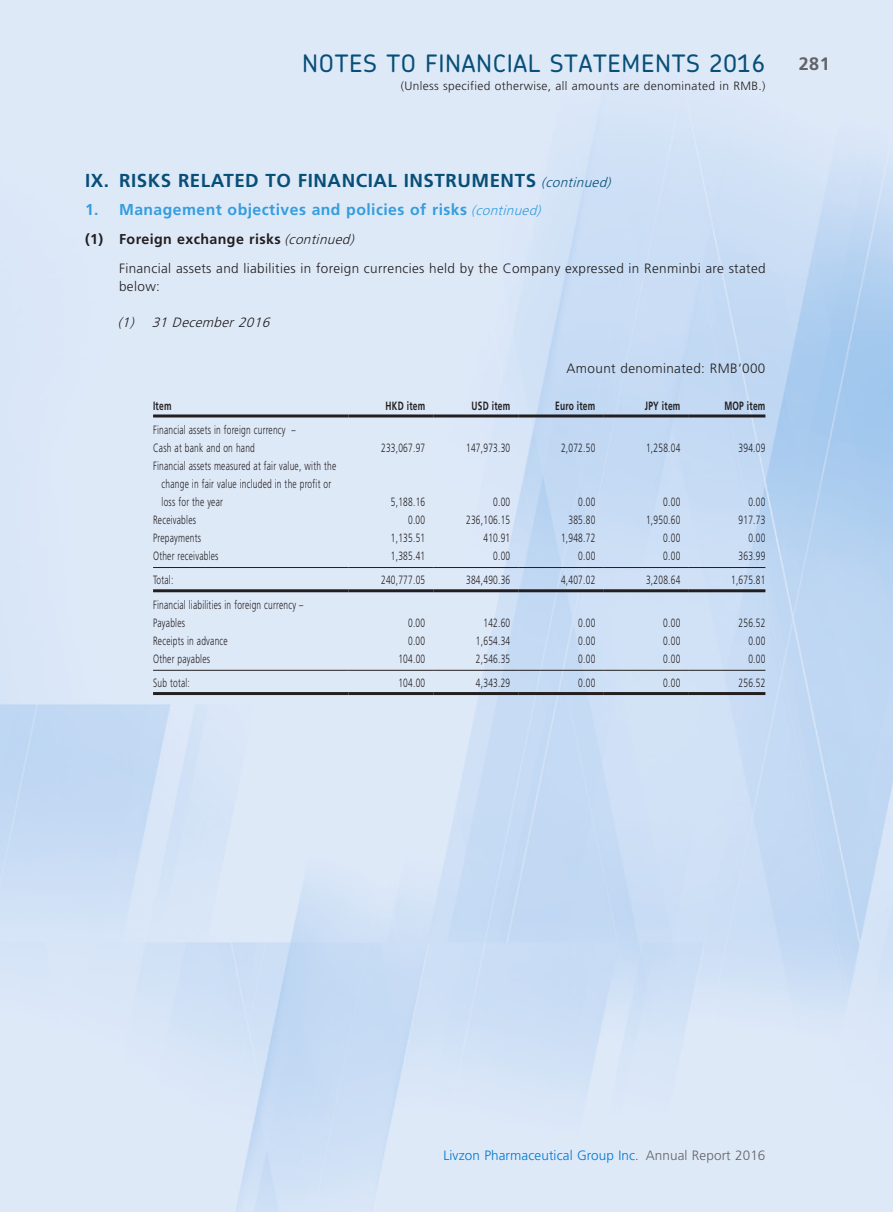
<style>
.page{position:relative;width:893px;height:1212px;background:#fff}
.page>*{position:absolute;margin:0;border:0;box-sizing:border-box;transform-origin:0 0}
.t1{font:500 24px "Chevin";letter-spacing:.03em;color:#084f78}
.Heading_1{font:700 18.75px "Frutiger LT Std";letter-spacing:.03em;color:#084f78}
.t2{font:700 18px "Frutiger LT Std";color:#636366}
.Heading_2{font:700 15.75px "Frutiger LT Std";letter-spacing:.03em;color:#359dde}
.Heading_3{font:700 14.25px "Frutiger LT Std";letter-spacing:.03em;color:#231f20}
.Body_Text{font:300 13.5px/18px "Frutiger LT Std";letter-spacing:.025em;color:#231f20}
.t3{font:300 13.5px "Frutiger LT Std";letter-spacing:.01em;color:#0077cf}
.Heading_4{font:italic 300 13.5px "Frutiger LT Std";color:#231f20}
.Body_Text-2{font:300 12px/18px "Frutiger LT Std";letter-spacing:.03em;color:#231f20;scale:.7 1}
.Body_Text-3{font:300 12px "Frutiger LT Std";letter-spacing:.03em;color:#231f20}
.Body_Text-4{font:700 12px "Frutiger LT Std";letter-spacing:.03em;color:#231f20;scale:.7 1}
.s1{font-weight:300;font-style:italic;font-size:13.5px}
.s2{color:#636366}
</style>
<div class="page">
<img style="left:0;top:0;width:893px;height:1212px">
<hr style="left:153px;top:414px;width:196px;height:3px;background:#231f20">
<hr style="left:349px;top:414px;width:85px;height:3px;background:#231f20">
<hr style="left:434px;top:414px;width:85px;height:3px;background:#231f20">
<hr style="left:519px;top:414px;width:85px;height:3px;background:#231f20">
<hr style="left:604px;top:414px;width:85px;height:3px;background:#231f20">
<hr style="left:689px;top:414px;width:76px;height:3px;background:#231f20">
<hr style="left:153px;top:567px;width:196px;height:1px;background:#231f20">
<hr style="left:349px;top:567px;width:85px;height:1px;background:#231f20">
<hr style="left:434px;top:567px;width:85px;height:1px;background:#231f20">
<hr style="left:519px;top:567px;width:85px;height:1px;background:#231f20">
<hr style="left:604px;top:567px;width:85px;height:1px;background:#231f20">
<hr style="left:689px;top:567px;width:76px;height:1px;background:#231f20">
<hr style="left:153px;top:589px;width:196px;height:3px;background:#231f20">
<hr style="left:349px;top:589px;width:85px;height:3px;background:#231f20">
<hr style="left:434px;top:589px;width:85px;height:3px;background:#231f20">
<hr style="left:519px;top:589px;width:85px;height:3px;background:#231f20">
<hr style="left:604px;top:589px;width:85px;height:3px;background:#231f20">
<hr style="left:689px;top:589px;width:76px;height:3px;background:#231f20">
<hr style="left:153px;top:670px;width:196px;height:1px;background:#231f20">
<hr style="left:349px;top:670px;width:85px;height:1px;background:#231f20">
<hr style="left:434px;top:670px;width:85px;height:1px;background:#231f20">
<hr style="left:519px;top:670px;width:85px;height:1px;background:#231f20">
<hr style="left:604px;top:670px;width:85px;height:1px;background:#231f20">
<hr style="left:689px;top:670px;width:76px;height:1px;background:#231f20">
<hr style="left:153px;top:692px;width:196px;height:3px;background:#231f20">
<hr style="left:349px;top:692px;width:85px;height:3px;background:#231f20">
<hr style="left:434px;top:692px;width:85px;height:3px;background:#231f20">
<hr style="left:519px;top:692px;width:85px;height:3px;background:#231f20">
<hr style="left:604px;top:692px;width:85px;height:3px;background:#231f20">
<hr style="left:689px;top:692px;width:76px;height:3px;background:#231f20">
<h1 class="t1" style="left:302px;top:47px;width:464px">NOTES TO FINANCIAL STATEMENTS 2016</h1>
<p class="Body_Text-3" style="left:401px;top:79px;width:366px">(Unless specified otherwise, all amounts are denominated in RMB.)</p>
<p class="Heading_1" style="left:85px;top:169px;width:531px">IX. RISKS RELATED TO FINANCIAL INSTRUMENTS <span class="s1">(continued)</span></p>
<p class="Heading_2" style="left:85px;top:201px;width:461px">1. Management objectives and policies of risks <span class="s1">(continued)</span></p>
<p class="Heading_3" style="left:85px;top:231px;width:274px">(1) Foreign exchange risks <span class="s1">(continued)</span></p>
<p class="Body_Text" style="left:119px;top:259px;width:648px">Financial assets and liabilities in foreign currencies held by the Company expressed in Renminbi are stated below:</p>
<p class="Heading_4" style="left:118px;top:314px;width:157px">(1) 31 December 2016</p>
<p class="Body_Text" style="left:567px;top:360px;width:200px">Amount denominated: RMB‘000</p>
<p class="Body_Text-4" style="left:153px;top:398px;width:28px">Item</p>
<p class="Body_Text-4" style="left:386px;top:398px;width:58px">HKD item</p>
<p class="Body_Text-4" style="left:471px;top:398px;width:57px">USD item</p>
<p class="Body_Text-4" style="left:555px;top:398px;width:59px">Euro item</p>
<p class="Body_Text-4" style="left:645px;top:398px;width:52px">JPY item</p>
<p class="Body_Text-4" style="left:724px;top:398px;width:60px">MOP item</p>
<p class="Body_Text-2" style="left:153px;top:421px;width:205px">Financial assets in foreign currency –</p>
<p class="Body_Text-2" style="left:153px;top:439px;width:147px">Cash at bank and on hand</p>
<p class="Body_Text-2" style="left:381px;top:439px;width:65px">233,067.97</p>
<p class="Body_Text-2" style="left:466px;top:439px;width:65px">147,973.30</p>
<p class="Body_Text-2" style="left:561px;top:439px;width:51px">2,072.50</p>
<p class="Body_Text-2" style="left:646px;top:439px;width:51px">1,258.04</p>
<p class="Body_Text-2" style="left:738px;top:439px;width:40px">394.09</p>
<p class="Body_Text-2" style="left:162px;top:457px;width:251px;text-indent:-9px">Financial assets measured at fair value, with the change in fair value included in the profit or loss for the year</p>
<p class="Body_Text-2" style="left:391px;top:493px;width:51px">5,188.16</p>
<p class="Body_Text-2" style="left:493px;top:493px;width:26px">0.00</p>
<p class="Body_Text-2" style="left:578px;top:493px;width:26px">0.00</p>
<p class="Body_Text-2" style="left:663px;top:493px;width:26px">0.00</p>
<p class="Body_Text-2" style="left:748px;top:493px;width:26px">0.00</p>
<p class="Body_Text-2" style="left:153px;top:511px;width:63px">Receivables</p>
<p class="Body_Text-2" style="left:408px;top:511px;width:26px">0.00</p>
<p class="Body_Text-2" style="left:466px;top:511px;width:65px">236,106.15</p>
<p class="Body_Text-2" style="left:568px;top:511px;width:40px">385.80</p>
<p class="Body_Text-2" style="left:646px;top:511px;width:51px">1,950.60</p>
<p class="Body_Text-2" style="left:738px;top:511px;width:40px">917.73</p>
<p class="Body_Text-2" style="left:153px;top:529px;width:70px">Prepayments</p>
<p class="Body_Text-2" style="left:391px;top:529px;width:51px">1,135.51</p>
<p class="Body_Text-2" style="left:483px;top:529px;width:40px">410.91</p>
<p class="Body_Text-2" style="left:561px;top:529px;width:51px">1,948.72</p>
<p class="Body_Text-2" style="left:663px;top:529px;width:26px">0.00</p>
<p class="Body_Text-2" style="left:748px;top:529px;width:26px">0.00</p>
<p class="Body_Text-2" style="left:153px;top:547px;width:95px">Other receivables</p>
<p class="Body_Text-2" style="left:391px;top:547px;width:51px">1,385.41</p>
<p class="Body_Text-2" style="left:493px;top:547px;width:26px">0.00</p>
<p class="Body_Text-2" style="left:578px;top:547px;width:26px">0.00</p>
<p class="Body_Text-2" style="left:663px;top:547px;width:26px">0.00</p>
<p class="Body_Text-2" style="left:738px;top:547px;width:40px">363.99</p>
<p class="Body_Text-2" style="left:153px;top:571px;width:31px">Total:</p>
<p class="Body_Text-2" style="left:381px;top:571px;width:65px">240,777.05</p>
<p class="Body_Text-2" style="left:466px;top:571px;width:65px">384,490.36</p>
<p class="Body_Text-2" style="left:561px;top:571px;width:51px">4,407.02</p>
<p class="Body_Text-2" style="left:646px;top:571px;width:51px">3,208.64</p>
<p class="Body_Text-2" style="left:731px;top:571px;width:51px">1,675.81</p>
<p class="Body_Text-2" style="left:153px;top:596px;width:216px">Financial liabilities in foreign currency –</p>
<p class="Body_Text-2" style="left:153px;top:614px;width:47px">Payables</p>
<p class="Body_Text-2" style="left:408px;top:614px;width:26px">0.00</p>
<p class="Body_Text-2" style="left:483px;top:614px;width:40px">142.60</p>
<p class="Body_Text-2" style="left:578px;top:614px;width:26px">0.00</p>
<p class="Body_Text-2" style="left:663px;top:614px;width:26px">0.00</p>
<p class="Body_Text-2" style="left:738px;top:614px;width:40px">256.52</p>
<p class="Body_Text-2" style="left:153px;top:632px;width:108px">Receipts in advance</p>
<p class="Body_Text-2" style="left:408px;top:632px;width:26px">0.00</p>
<p class="Body_Text-2" style="left:476px;top:632px;width:51px">1,654.34</p>
<p class="Body_Text-2" style="left:578px;top:632px;width:26px">0.00</p>
<p class="Body_Text-2" style="left:663px;top:632px;width:26px">0.00</p>
<p class="Body_Text-2" style="left:748px;top:632px;width:26px">0.00</p>
<p class="Body_Text-2" style="left:153px;top:650px;width:83px">Other payables</p>
<p class="Body_Text-2" style="left:398px;top:650px;width:40px">104.00</p>
<p class="Body_Text-2" style="left:476px;top:650px;width:51px">2,546.35</p>
<p class="Body_Text-2" style="left:578px;top:650px;width:26px">0.00</p>
<p class="Body_Text-2" style="left:663px;top:650px;width:26px">0.00</p>
<p class="Body_Text-2" style="left:748px;top:650px;width:26px">0.00</p>
<p class="Body_Text-2" style="left:153px;top:674px;width:54px">Sub total:</p>
<p class="Body_Text-2" style="left:398px;top:674px;width:40px">104.00</p>
<p class="Body_Text-2" style="left:476px;top:674px;width:51px">4,343.29</p>
<p class="Body_Text-2" style="left:578px;top:674px;width:26px">0.00</p>
<p class="Body_Text-2" style="left:663px;top:674px;width:26px">0.00</p>
<p class="Body_Text-2" style="left:738px;top:674px;width:40px">256.52</p>
<h3 class="t2" style="left:799px;top:53px;width:33px">281</h3>
<p class="t3" style="left:443px;top:1148px;width:323px">Livzon Pharmaceutical Group Inc. <span class="s2">Annual Report 2016</span></p>
</div>
